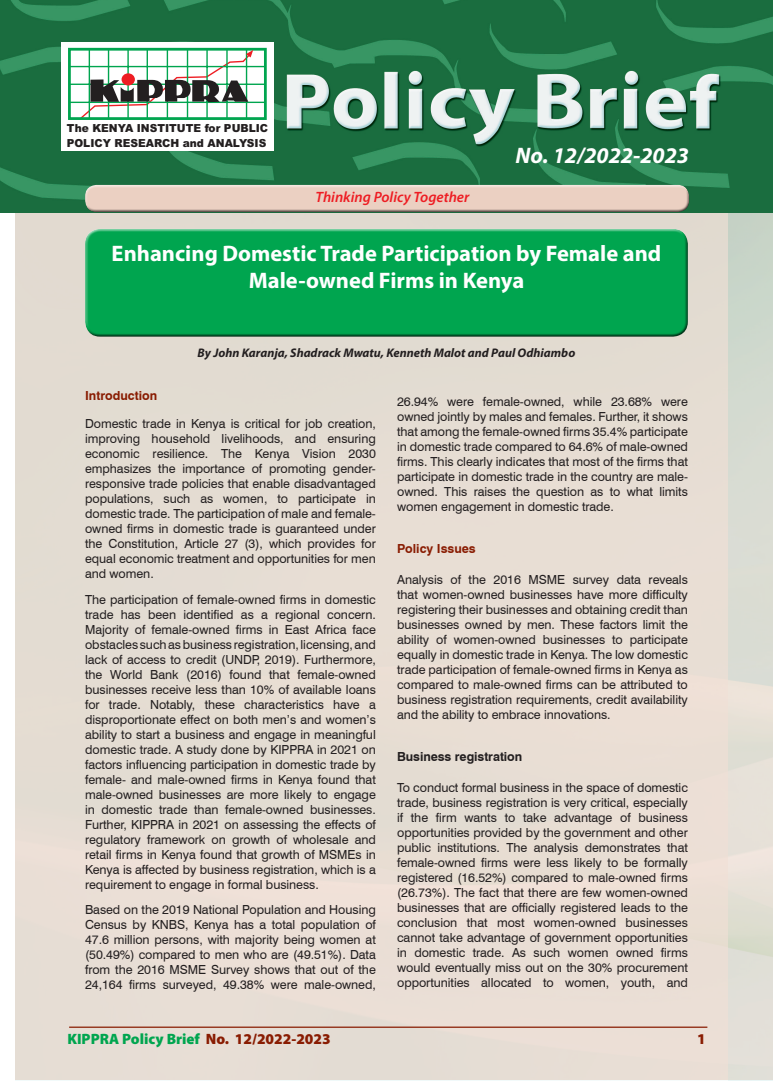
<style>
.page{position:relative;width:773px;height:1081px;background:#fff}
.page>*{position:absolute;margin:0;border:0;box-sizing:border-box;transform-origin:0 0}
.t1{font:700 22.5px/27px "Myriad Pro";color:#fff;text-align:center}
.t2{font:italic 700 22.5px "Myriad Pro";color:#fff}
.t3{font:900 15px "Myriad Pro";color:#00a54f}
.t4{font:italic 600 15px "Myriad Pro";color:#ee1d23}
.t5{font:900 15px "Myriad Pro";color:#891c02}
.t6{font:12.5px/15px "Swiss 721 BT";letter-spacing:-.005em;color:#231f20;text-align:justify}
.t7{font:italic 700 12.5px "Myriad Pro";color:#231f20}
.t8{font:700 12.5px "Swiss 721 BT";color:#891c02}
.t9{font:700 12.5px "Swiss 721 BT";letter-spacing:-.005em;color:#231f20}
.t10{font:900 11.12px/15.8px "Arial";color:#231f20;scale:.96 1}
.s1{color:#891c02}
</style>
<div class="page">
<div style="left:16px;top:212px;width:712px;height:869px;background:#e7ddd3"></div>
<img style="left:728px;top:212px;width:44px;height:869px">
<hr style="left:69px;top:1026px;width:638px;height:2px;background:#891c02">
<img style="left:0;top:0;width:772px;height:212px">
<div style="left:83px;top:185px;width:606px;height:24px;background:#fff;opacity:.75"></div>
<div style="left:84px;top:188px;width:605px;height:25px;background:#231f20;opacity:.75"></div>
<div style="left:61px;top:43px;width:213px;height:108px;background:#fff"></div>
<div style="left:68px;top:48px;width:199px;height:72px;border:3px solid #00a54f"></div>
<hr style="left:69px;top:66px;width:195px;height:1px;background:#00a54f">
<hr style="left:69px;top:84px;width:195px;height:1px;background:#00a54f">
<hr style="left:69px;top:102px;width:195px;height:1px;background:#00a54f">
<hr style="left:89px;top:49px;width:1px;height:69px;background:#00a54f">
<hr style="left:108px;top:49px;width:1px;height:69px;background:#00a54f">
<hr style="left:127px;top:49px;width:2px;height:69px;background:#00a54f">
<hr style="left:146px;top:49px;width:2px;height:69px;background:#00a54f">
<hr style="left:167px;top:49px;width:1px;height:69px;background:#00a54f">
<hr style="left:187px;top:49px;width:1px;height:69px;background:#00a54f">
<hr style="left:206px;top:49px;width:2px;height:69px;background:#00a54f">
<hr style="left:226px;top:49px;width:2px;height:69px;background:#00a54f">
<hr style="left:246px;top:49px;width:1px;height:69px;background:#00a54f">
<svg style="left:79px;top:50px;width:174px;height:70px"></svg>
<div style="left:81px;top:225px;width:607px;height:106px;background:#fff;opacity:.75"></div>
<div style="left:84px;top:233px;width:604px;height:105px;background:#00a54f"></div>
<p class="t10" style="left:67px;top:119px;width:211px">The KENYA INSTITUTE for PUBLIC<br>POLICY RESEARCH and ANALYSIS</p>
<p class="t4" style="left:315px;top:187px;width:155px">Thinking Policy Together</p>
<h1 class="t2" style="left:515px;top:141px;width:175px">No. 12/2022-2023</h1>
<h1 class="t1" style="left:112px;top:239px;width:551px">Enhancing Domestic Trade Participation by Female and<br>Male-owned Firms in Kenya</h1>
<p class="t7" style="left:198px;top:344px;width:379px">By John Karanja, Shadrack Mwatu, Kenneth Malot and Paul Odhiambo</p>
<p class="t8" style="left:85px;top:388px;width:74px">Introduction</p>
<p class="t6" style="left:85px;top:415px;width:292px">Domestic trade in Kenya is critical for job creation, improving household livelihoods, and ensuring economic resilience. The Kenya Vision 2030 emphasizes the importance of promoting gender&shy;responsive trade policies that enable disadvantaged populations, such as women, to participate in domestic trade. The participation of male and female&shy;owned firms in domestic trade is guaranteed under the Constitution, Article 27 (3), which provides for equal economic treatment and opportunities for men and women.</p>
<p class="t6" style="left:85px;top:591px;width:292px">The participation of female-owned firms in domestic trade has been identified as a regional concern.<br>Majority of female-owned firms in East Africa face obstacles such as business registration, licensing, and lack of access to credit (UNDP, 2019). Furthermore, the World Bank (2016) found that female-owned businesses receive less than 10% of available loans for trade. Notably, these characteristics have a disproportionate effect on both men’s and women’s ability to start a business and engage in meaningful domestic trade. A study done by KIPPRA in 2021 on factors influencing participation in domestic trade by female- and male-owned firms in Kenya found that male-owned businesses are more likely to engage in domestic trade than female-owned businesses.<br>Further, KIPPRA in 2021 on assessing the effects of regulatory framework on growth of wholesale and retail firms in Kenya found that growth of MSMEs in Kenya is affected by business registration, which is a requirement to engage in formal business.</p>
<p class="t6" style="left:85px;top:902px;width:292px">Based on the 2019 National Population and Housing Census by KNBS, Kenya has a total population of 47.6 million persons, with majority being women at (50.49%) compared to men who are (49.51%). Data from the 2016 MSME Survey shows that out of the 24,164 firms surveyed, 49.38% were male-owned,</p>
<p class="t6" style="left:397px;top:394px;width:292px">26.94% were female-owned, while 23.68% were owned jointly by males and females. Further, it shows that among the female-owned firms 35.4% participate in domestic trade compared to 64.6% of male-owned firms. This clearly indicates that most of the firms that participate in domestic trade in the country are male&shy;owned. This raises the question as to what limits women engagement in domestic trade.</p>
<p class="t8" style="left:397px;top:541px;width:80px">Policy Issues</p>
<p class="t6" style="left:397px;top:571px;width:292px">Analysis of the 2016 MSME survey data reveals that women-owned businesses have more difficulty registering their businesses and obtaining credit than businesses owned by men. These factors limit the ability of women-owned businesses to participate equally in domestic trade in Kenya. The low domestic trade participation of female-owned firms in Kenya as compared to male-owned firms can be attributed to business registration requirements, credit availability and the ability to embrace innovations.</p>
<p class="t9" style="left:397px;top:748px;width:127px">Business registration</p>
<p class="t6" style="left:397px;top:779px;width:292px">To conduct formal business in the space of domestic trade, business registration is very critical, especially if the firm wants to take advantage of business opportunities provided by the government and other public institutions. The analysis demonstrates that female-owned firms were less likely to be formally registered (16.52%) compared to male-owned firms (26.73%). The fact that there are few women-owned businesses that are officially registered leads to the conclusion that most women-owned businesses cannot take advantage of government opportunities in domestic trade. As such women owned firms would eventually miss out on the 30% procurement opportunities allocated to women, youth, and</p>
<p class="t3" style="left:67px;top:1029px;width:265px">KIPPRA Policy Brief <span class="s1">No. 12/2022-2023</span></p>
<p class="t5" style="left:697px;top:1029px;width:10px">1</p>
</div>
